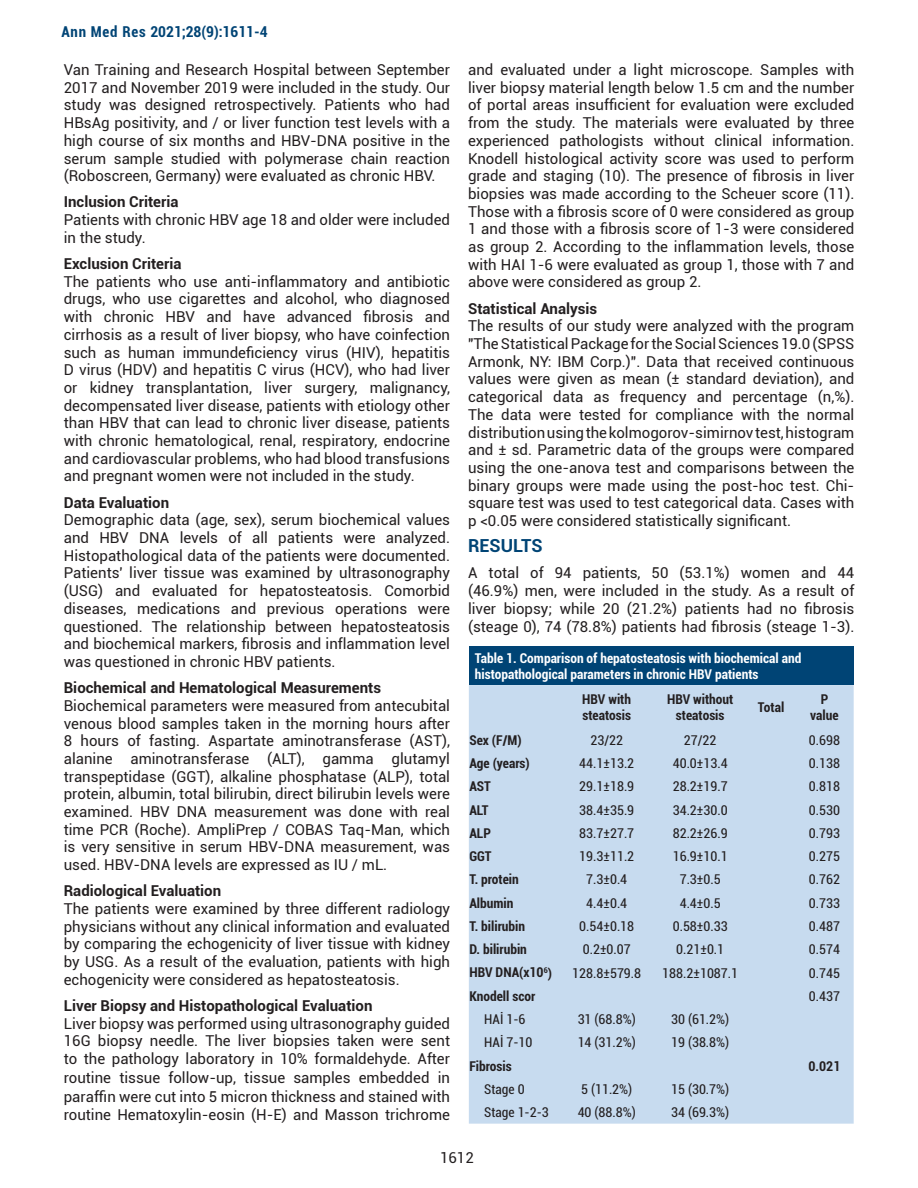
<style>
.page{position:relative;width:918px;height:1188px;background:#fff}
.page>*{position:absolute;margin:0;border:0;box-sizing:border-box;transform-origin:0 0}
.t1{font:700 18px "Roboto";color:#004475}
.t2{font:15px/17.7px "Roboto";color:#231f20;text-align:justify}
.t3{font:700 15px "Roboto";color:#231f20}
.t4{font:700 condensed 15px "Roboto";color:#004475}
.t5{font:condensed 13.5px "Roboto";color:#231f20}
.t6{font:700 condensed 13.5px/16.2px "Roboto";color:#231f20;text-align:center}
.t7{font:700 condensed 13.5px/16.2px "Roboto";color:#fff}
</style>
<div class="page">
<div style="left:469px;top:647px;width:385px;height:38px;background:#004475"></div>
<div style="left:469px;top:685px;width:385px;height:439px;background:#c7dbef"></div>
<p class="t4" style="left:61px;top:21px;width:208px">Ann Med Res 2021;28(9):1611-4</p>
<p class="t2" style="left:64px;top:60px;width:388px">Van Training and Research Hospital between September 2017 and November 2019 were included in the study. Our study was designed retrospectively. Patients who had HBsAg positivity, and / or liver function test levels with a high course of six months and HBV-DNA positive in the serum sample studied with polymerase chain reaction (Roboscreen, Germany) were evaluated as chronic HBV.</p>
<p class="t3" style="left:64px;top:192px;width:116px">Inclusion Criteria</p>
<p class="t2" style="left:64px;top:210px;width:388px">Patients with chronic HBV age 18 and older were included in the study.</p>
<p class="t3" style="left:64px;top:253px;width:119px">Exclusion Criteria</p>
<p class="t2" style="left:64px;top:272px;width:388px">The patients who use anti-inflammatory and antibiotic drugs, who use cigarettes and alcohol, who diagnosed with chronic HBV and have advanced fibrosis and cirrhosis as a result of liver biopsy, who have coinfection such as human immundeficiency virus (HIV), hepatitis D virus (HDV) and hepatitis C virus (HCV), who had liver or kidney transplantation, liver surgery, malignancy, decompensated liver disease, patients with etiology other than HBV that can lead to chronic liver disease, patients with chronic hematological, renal, respiratory, endocrine and cardiovascular problems, who had blood transfusions and pregnant women were not included in the study.</p>
<p class="t3" style="left:64px;top:492px;width:107px">Data Evaluation</p>
<p class="t2" style="left:64px;top:511px;width:388px">Demographic data (age, sex), serum biochemical values and HBV DNA levels of all patients were analyzed.<br>Histopathological data of the patients were documented.<br>Patients' liver tissue was examined by ultrasonography (USG) and evaluated for hepatosteatosis. Comorbid diseases, medications and previous operations were questioned. The relationship between hepatosteatosis and biochemical markers, fibrosis and inflammation level was questioned in chronic HBV patients.</p>
<p class="t3" style="left:64px;top:677px;width:319px">Biochemical and Hematological Measurements</p>
<p class="t2" style="left:64px;top:696px;width:388px">Biochemical parameters were measured from antecubital venous blood samples taken in the morning hours after 8 hours of fasting. Aspartate aminotransferase (AST), alanine aminotransferase (ALT), gamma glutamyl transpeptidase (GGT), alkaline phosphatase (ALP), total protein, albumin, total bilirubin, direct bilirubin levels were examined. HBV DNA measurement was done with real time PCR (Roche). AmpliPrep / COBAS Taq-Man, which is very sensitive in serum HBV-DNA measurement, was used. HBV-DNA levels are expressed as IU / mL.</p>
<p class="t3" style="left:64px;top:880px;width:159px">Radiological Evaluation</p>
<p class="t2" style="left:64px;top:899px;width:388px">The patients were examined by three different radiology physicians without any clinical information and evaluated by comparing the echogenicity of liver tissue with kidney by USG. As a result of the evaluation, patients with high echogenicity were considered as hepatosteatosis.</p>
<p class="t3" style="left:64px;top:995px;width:310px">Liver Biopsy and Histopathological Evaluation</p>
<p class="t2" style="left:64px;top:1014px;width:388px;line-height:18.3px">Liver biopsy was performed using ultrasonography guided 16G biopsy needle. The liver biopsies taken were sent to the pathology laboratory in 10% formaldehyde. After routine tissue follow-up, tissue samples embedded in paraffin were cut into 5 micron thickness and stained with routine Hematoxylin-eosin (H-E) and Masson trichrome</p>
<p class="t2" style="left:468px;top:60px;width:388px">and evaluated under a light microscope. Samples with liver biopsy material length below 1.5 cm and the number of portal areas insufficient for evaluation were excluded from the study. The materials were evaluated by three experienced pathologists without clinical information.<br>Knodell histological activity score was used to perform grade and staging (10). The presence of fibrosis in liver biopsies was made according to the Scheuer score (11).<br>Those with a fibrosis score of 0 were considered as group 1 and those with a fibrosis score of 1-3 were considered as group 2. According to the inflammation levels, those with HAI 1-6 were evaluated as group 1, those with 7 and above were considered as group 2.</p>
<p class="t3" style="left:468px;top:298px;width:131px">Statistical Analysis</p>
<p class="t2" style="left:468px;top:317px;width:388px">The results of our study were analyzed with the program "The Statistical Package for the Social Sciences 19.0 (SPSS Armonk, NY: IBM Corp.)". Data that received continuous values were given as mean (± standard deviation), and categorical data as frequency and percentage (n,%).<br>The data were tested for compliance with the normal distribution using the kolmogorov-simirnov test, histogram and ± sd. Parametric data of the groups were compared using the one-anova test and comparisons between the binary groups were made using the post-hoc test. Chi&shy;square test was used to test categorical data. Cases with p &lt;0.05 were considered statistically significant.</p>
<p class="t1" style="left:468px;top:533px;width:76px">RESULTS</p>
<p class="t2" style="left:468px;top:564px;width:388px">A total of 94 patients, 50 (53.1%) women and 44 (46.9%) men, were included in the study. As a result of liver biopsy; while 20 (21.2%) patients had no fibrosis (steage 0), 74 (78.8%) patients had fibrosis (steage 1-3).</p>
<p class="t7" style="left:475px;top:649px;width:328px">Table 1. Comparison of hepatosteatosis with biochemical and histopathological parameters in chronic HBV patients</p>
<p class="t6" style="left:582px;top:690px;width:50px;text-align:left">HBV with steatosis</p>
<p class="t6" style="left:667px;top:690px;width:68px">HBV without steatosis</p>
<p class="t6" style="left:758px;top:698px;width:28px">Total</p>
<p class="t6" style="left:810px;top:690px;width:30px">P value</p>
<p class="t6" style="left:469px;top:731px;width:54px">Sex (F/M)</p>
<p class="t5" style="left:590px;top:731px;width:34px">23/22</p>
<p class="t5" style="left:684px;top:731px;width:34px">27/22</p>
<p class="t5" style="left:809px;top:731px;width:33px">0.698</p>
<p class="t6" style="left:469px;top:755px;width:62px">Age (years)</p>
<p class="t5" style="left:579px;top:754px;width:56px">44.1±13.2</p>
<p class="t5" style="left:673px;top:754px;width:56px">40.0±13.4</p>
<p class="t5" style="left:809px;top:754px;width:33px">0.138</p>
<p class="t6" style="left:469px;top:778px;width:23px">AST</p>
<p class="t5" style="left:579px;top:777px;width:56px">29.1±18.9</p>
<p class="t5" style="left:673px;top:777px;width:56px">28.2±19.7</p>
<p class="t5" style="left:809px;top:777px;width:33px">0.818</p>
<p class="t6" style="left:469px;top:801px;width:20px">ALT</p>
<p class="t5" style="left:579px;top:800px;width:56px">38.4±35.9</p>
<p class="t5" style="left:673px;top:800px;width:56px">34.2±30.0</p>
<p class="t5" style="left:809px;top:800px;width:33px">0.530</p>
<p class="t6" style="left:469px;top:825px;width:23px">ALP</p>
<p class="t5" style="left:579px;top:824px;width:56px">83.7±27.7</p>
<p class="t5" style="left:673px;top:824px;width:56px">82.2±26.9</p>
<p class="t5" style="left:809px;top:824px;width:33px">0.793</p>
<p class="t6" style="left:469px;top:848px;width:24px">GGT</p>
<p class="t5" style="left:579px;top:847px;width:56px">19.3±11.2</p>
<p class="t5" style="left:673px;top:847px;width:56px">16.9±10.1</p>
<p class="t5" style="left:809px;top:847px;width:33px">0.275</p>
<p class="t6" style="left:469px;top:871px;width:51px">T. protein</p>
<p class="t5" style="left:586px;top:870px;width:43px">7.3±0.4</p>
<p class="t5" style="left:680px;top:870px;width:43px">7.3±0.5</p>
<p class="t5" style="left:809px;top:870px;width:33px">0.762</p>
<p class="t6" style="left:469px;top:894px;width:46px">Albumin</p>
<p class="t5" style="left:586px;top:894px;width:43px">4.4±0.4</p>
<p class="t5" style="left:680px;top:894px;width:43px">4.4±0.5</p>
<p class="t5" style="left:809px;top:894px;width:33px">0.733</p>
<p class="t6" style="left:469px;top:918px;width:57px">T. bilirubin</p>
<p class="t5" style="left:579px;top:917px;width:56px">0.54±0.18</p>
<p class="t5" style="left:673px;top:917px;width:56px">0.58±0.33</p>
<p class="t5" style="left:809px;top:917px;width:33px">0.487</p>
<p class="t6" style="left:469px;top:941px;width:59px">D. bilirubin</p>
<p class="t5" style="left:583px;top:940px;width:50px">0.2±0.07</p>
<p class="t5" style="left:676px;top:940px;width:50px">0.21±0.1</p>
<p class="t5" style="left:809px;top:940px;width:33px">0.574</p>
<p class="t6" style="left:469px;top:964px;width:84px">HBV DNA(x10<sup>6</sup>)</p>
<p class="t5" style="left:572px;top:963px;width:70px">128.8±579.8</p>
<p class="t5" style="left:662px;top:963px;width:77px">188.2±1087.1</p>
<p class="t5" style="left:809px;top:963px;width:33px">0.745</p>
<p class="t6" style="left:469px;top:987px;width:67px">Knodell scor</p>
<p class="t5" style="left:809px;top:987px;width:33px">0.437</p>
<p class="t5" style="left:484px;top:1010px;width:43px">HAİ 1-6</p>
<p class="t5" style="left:578px;top:1010px;width:60px">31 (68.8%)</p>
<p class="t5" style="left:671px;top:1010px;width:60px">30 (61.2%)</p>
<p class="t5" style="left:484px;top:1033px;width:50px">HAİ 7-10</p>
<p class="t5" style="left:578px;top:1033px;width:60px">14 (31.2%)</p>
<p class="t5" style="left:671px;top:1033px;width:60px">19 (38.8%)</p>
<p class="t6" style="left:469px;top:1057px;width:44px">Fibrosis</p>
<p class="t6" style="left:809px;top:1057px;width:33px">0.021</p>
<p class="t5" style="left:484px;top:1080px;width:42px">Stage 0</p>
<p class="t5" style="left:581px;top:1080px;width:53px">5 (11.2%)</p>
<p class="t5" style="left:671px;top:1080px;width:60px">15 (30.7%)</p>
<p class="t5" style="left:484px;top:1103px;width:66px">Stage 1-2-3</p>
<p class="t5" style="left:578px;top:1103px;width:60px">40 (88.8%)</p>
<p class="t5" style="left:671px;top:1103px;width:60px">34 (69.3%)</p>
<p class="t2" style="left:440px;top:1148px;width:35px">1612</p>
</div>
